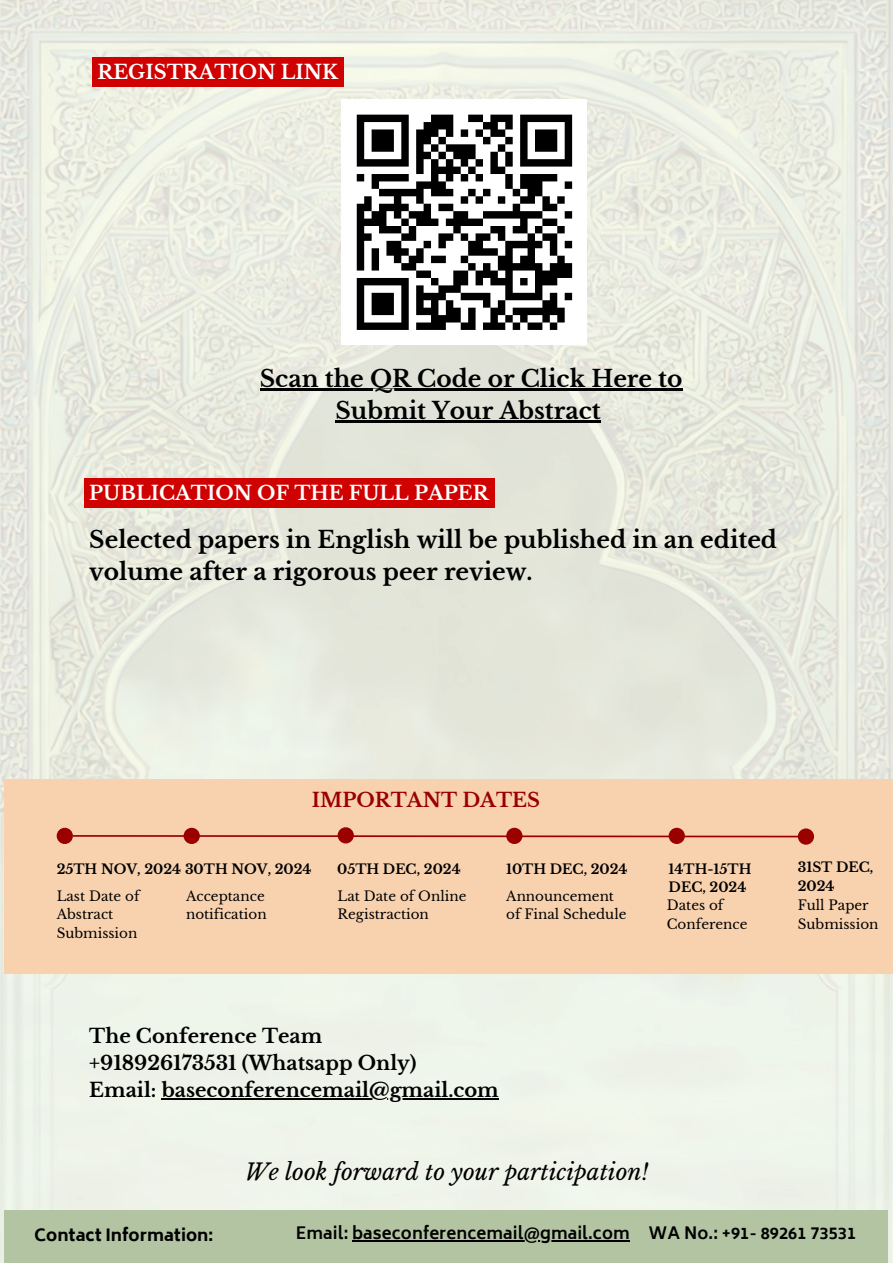
<style>
.page{position:relative;width:893px;height:1263px;background:#fff}
.page>*{position:absolute;margin:0;border:0;box-sizing:border-box;transform-origin:0 0}
.t1{font:700 23.25px/32.1px "Libre Baskerville";color:#000;text-align:center}
.t2{font:italic 22.5px "Libre Baskerville";color:#000}
.t3{font:700 19.5px/27px "Libre Baskerville";color:#000}
.t4{font:700 19.5px "Libre Baskerville";color:#fff}
.t5{font:700 19.5px "Libre Baskerville";color:#9b0000}
.t6{font:800 16.65px "Biryani";color:#000}
.t7{font:700 16.5px "Biryani";letter-spacing:.005em;color:#000}
.t8{font:13.5px/18.6px "Libre Baskerville";color:#000}
.t9{font:700 13.5px/18.6px "Libre Baskerville";color:#000}
</style>
<div class="page">
<img style="left:0;top:0;width:893px;height:1263px">
<div style="left:4px;top:779px;width:889px;height:195px;background:#f8d2af"></div>
<svg style="left:73px;top:834px;width:725px;height:4px"></svg>
<div style="left:57px;top:828px;width:16px;height:16px;background:#9b0000;border-radius:50%"></div>
<div style="left:184px;top:828px;width:16px;height:16px;background:#9b0000;border-radius:50%"></div>
<div style="left:337px;top:827px;width:17px;height:16px;background:#9b0000;border-radius:50%"></div>
<div style="left:506px;top:828px;width:16px;height:16px;background:#9b0000;border-radius:50%"></div>
<div style="left:668px;top:828px;width:17px;height:16px;background:#9b0000;border-radius:50%"></div>
<hr style="left:162px;top:1098px;width:337px;height:2px;background:#000">
<div style="left:4px;top:1210px;width:883px;height:53px;background:#b3c4a2"></div>
<hr style="left:352px;top:1240px;width:278px;height:1px;background:#000">
<hr style="left:260px;top:389px;width:422px;height:2px;background:#000">
<hr style="left:335px;top:421px;width:265px;height:2px;background:#000">
<div style="left:92px;top:58px;width:252px;height:29px;background:#cf0101"></div>
<div style="left:798px;top:828px;width:16px;height:17px;background:#9b0000;border-radius:50%"></div>
<div style="left:342px;top:100px;width:245px;height:245px;background:#fff"></div>
<svg style="left:356px;top:114px;width:217px;height:216px"></svg>
<div style="left:84px;top:478px;width:410px;height:30px;background:#cf0101"></div>
<p class="t4" style="left:97px;top:60px;width:242px">REGISTRATION LINK</p>
<p class="t1" style="left:260px;top:363px;width:424px">Scan the QR Code or Click Here to<br>Submit Your Abstract</p>
<h5 class="t4" style="left:89px;top:481px;width:401px">PUBLICATION OF THE FULL PAPER</h5>
<h5 class="t1" style="left:89px;top:524px;width:689px;text-align:left">Selected papers in English will be published in an edited volume after a rigorous peer review.</h5>
<p class="t5" style="left:312px;top:788px;width:230px">IMPORTANT DATES</p>
<h3 class="t9" style="left:57px;top:859px;width:256px">25TH NOV, 2024 30TH NOV, 2024</h3>
<h6 class="t9" style="left:337px;top:859px;width:125px">05TH DEC, 2024</h6>
<h6 class="t9" style="left:506px;top:859px;width:123px">10TH DEC, 2024</h6>
<p class="t9" style="left:668px;top:859px;width:84px">14TH-15TH<br>DEC, 2024</p>
<h3 class="t8" style="left:57px;top:887px;width:84px">Last Date of<br>Abstract<br>Submission</h3>
<p class="t8" style="left:186px;top:887px;width:82px">Acceptance notification</p>
<h1 class="t8" style="left:337px;top:887px;width:130px">Lat Date of Online<br>Registraction</h1>
<h3 class="t8" style="left:506px;top:887px;width:122px">Announcement of Final Schedule</h3>
<h1 class="t8" style="left:667px;top:896px;width:82px">Dates of<br>Conference</h1>
<p class="t3" style="left:89px;top:1023px;width:411px">The Conference Team<br>+918926173531 (Whatsapp Only)<br>Email: baseconferencemail@gmail.com</p>
<h2 class="t2" style="left:245px;top:1158px;width:405px">We look forward to your participation!</h2>
<h4 class="t9" style="left:798px;top:858px;width:77px">31ST DEC,<br>2024</h4>
<h2 class="t8" style="left:798px;top:896px;width:82px">Full Paper<br>Submission</h2>
<h6 class="t6" style="left:34px;top:1225px;width:180px">Contact Information:</h6>
<p class="t7" style="left:296px;top:1223px;width:562px">Email: baseconferencemail@gmail.com WA No.: +91- 89261 73531</p>
</div>
